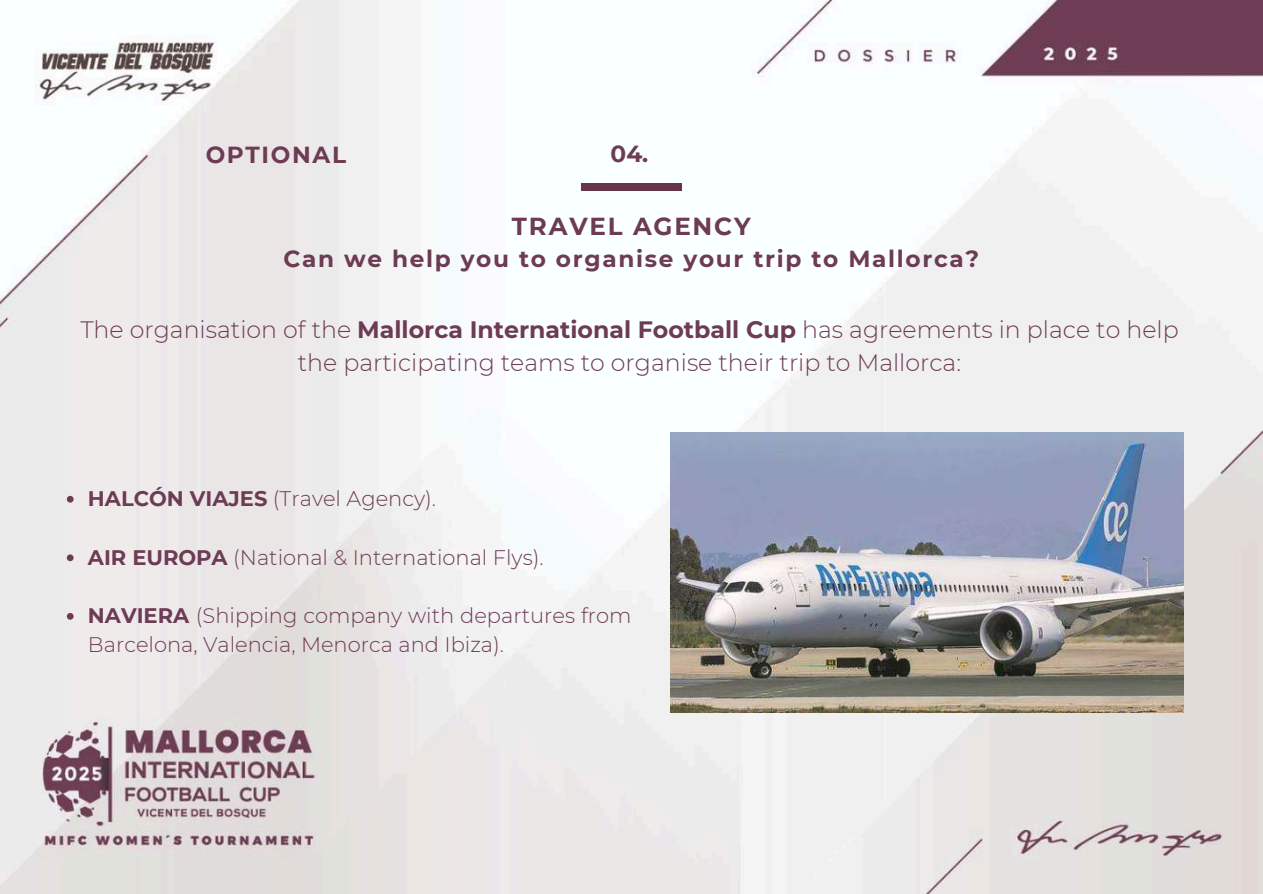
<style>
.page{position:relative;width:1263px;height:894px;background:#fff}
.page>*{position:absolute;margin:0;border:0;box-sizing:border-box;transform-origin:0 0}
.t1{font:700 24.6px "Montserrat";letter-spacing:.075em;color:#6d3b54}
.t2{font:300 23.7px/32.7px "Montserrat";color:#6d3b54;text-align:center}
.t3{font:700 23.25px "Montserrat";letter-spacing:.075em;color:#6d3b54}
.t4{font:300 21px/29.2px "Montserrat";color:#6d3b54}
.s1{font-weight:700}
</style>
<div class="page">
<img style="left:0;top:0;width:1263px;height:893px">
<img style="left:670px;top:432px;width:513px;height:280px">
<div style="left:581px;top:183px;width:100px;height:8px;background:#663547"></div>
<svg style="left:67px;top:495px;width:7px;height:7px"></svg>
<svg style="left:67px;top:554px;width:7px;height:7px"></svg>
<svg style="left:67px;top:612px;width:7px;height:7px"></svg>
<p class="t3" style="left:206px;top:140px;width:142px">OPTIONAL</p>
<p class="t3" style="left:611px;top:140px;width:39px">04.</p>
<p class="t1" style="left:512px;top:211px;width:240px">TRAVEL AGENCY</p>
<p class="t3" style="left:283px;top:244px;width:697px">Can we help you to organise your trip to Mallorca?</p>
<p class="t2" style="left:80px;top:313px;width:1100px">The organisation of the <span class="s1">Mallorca International Football Cup</span> has agreements in place to help the participating teams to organise their trip to Mallorca:</p>
<p class="t4" style="left:88px;top:483px;width:350px"><span class="s1">HALCÓN VIAJES</span> (Travel Agency).</p>
<p class="t4" style="left:88px;top:542px;width:457px"><span class="s1">AIR EUROPA</span> (National &amp; International Flys).</p>
<p class="t4" style="left:88px;top:600px;width:545px"><span class="s1">NAVIERA</span> (Shipping company with departures from<br>Barcelona, Valencia, Menorca and Ibiza).</p>
</div>
